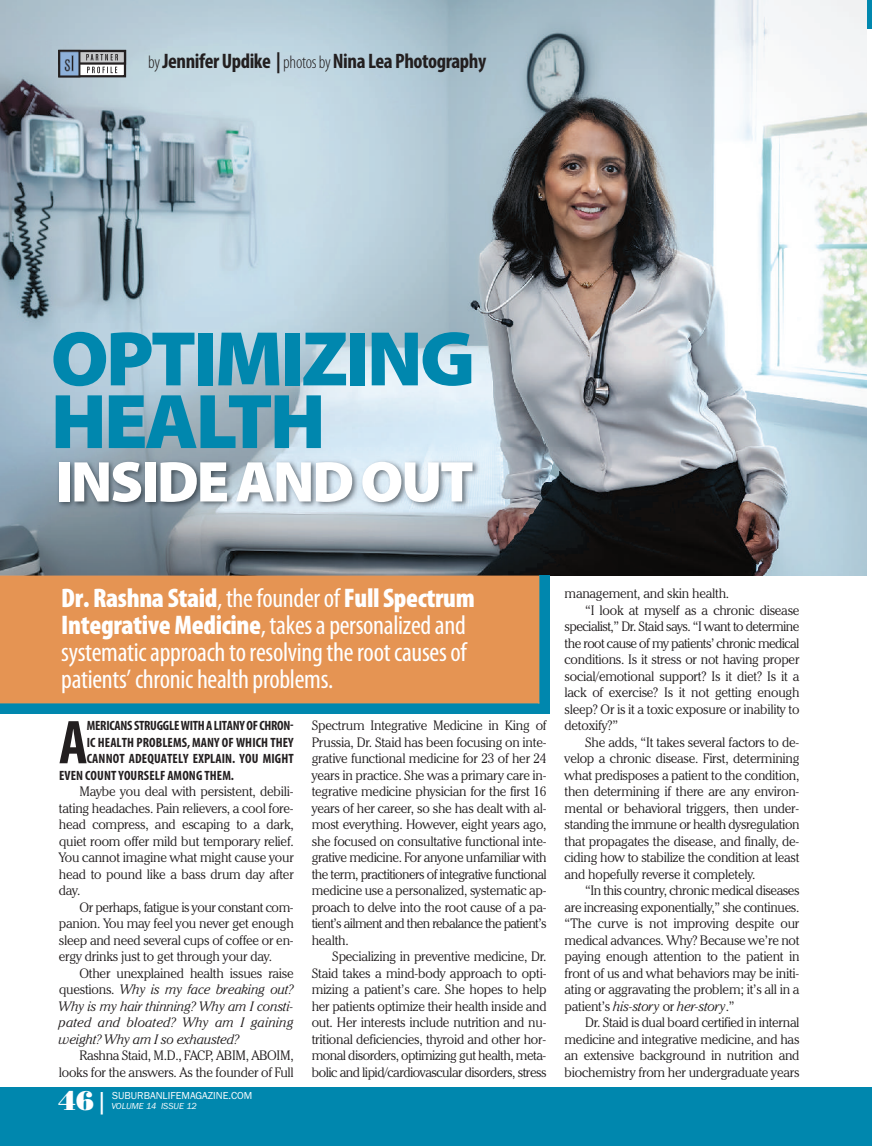
<style>
.page{position:relative;width:872px;height:1146px;background:#fff}
.page>*{position:absolute;margin:0;border:0;box-sizing:border-box;transform-origin:0 0}
.t1{font:900 78.15px/62.7px "Myriad Pro";letter-spacing:-.035em;color:#0087ae}
.t2{font:700 condensed 62.4px "Myriad Pro";color:#231f20}
.t3{font:900 57.9px "Myriad Pro";letter-spacing:-.035em;color:#fff}
.t4{font:condensed 27px/27px "Myriad Pro";letter-spacing:-.01em;color:#fff}
.t5{font:27px "Bodoni Poster";color:#fff}
.t6{font:700 condensed 21px "Myriad Pro";letter-spacing:-.02em;color:#231f20}
.t7{font:300 13.5px/16.5px "Cheltenham IT Cby BT";letter-spacing:-.015em;color:#231f20;text-align:justify}
.t8{font:italic 300 13.5px/16.5px "Cheltenham IT Cby BT";letter-spacing:-.015em;color:#231f20;text-align:justify}
.t9{font:700 condensed 13.5px "Myriad Pro";letter-spacing:.005em;color:#231f20}
.t10{font:300 13.5px "Cheltenham IT Cby BT";letter-spacing:-.035em;color:#231f20}
.t11{font:300 13.5px "Cheltenham IT Cby BT";letter-spacing:-.04em;color:#231f20}
.t12{font:700 condensed 13.5px "Myriad Pro";letter-spacing:-.02em;color:#231f20}
.t13{font:10.5px "Franklin Gothic";color:#fff}
.t14{font:italic 9px "Franklin Gothic";color:#fff}
.s1{font-weight:300;font-size:18px}
.s2{font-weight:900}
.s3{font-style:normal}
.s4{font-family:"Franklin Gothic"}
</style>
<div class="page">
<svg style="left:866px;top:3px;width:6px;height:25px"></svg>
<img style="left:0;top:0;width:866px;height:576px">
<div style="left:0;top:703px;width:549px;height:11px;background:#0087ae"></div>
<div style="left:0;top:575px;width:549px;height:129px;background:#e59453"></div>
<div style="left:0;top:1087px;width:872px;height:59px;background:#0087ae"></div>
<svg style="left:80px;top:65px;width:43px;height:9px"></svg>
<div style="left:58px;top:50px;width:68px;height:27px;border:2px solid #231f20"></div>
<div style="left:59px;top:51px;width:66px;height:13px;background:#c7c8ca"></div>
<div style="left:58px;top:50px;width:68px;height:15px;border:2px solid #231f20"></div>
<div style="left:58px;top:50px;width:22px;height:27px;border:2px solid #231f20"></div>
<svg style="left:60px;top:52px;width:19px;height:24px"></svg>
<svg style="left:87px;top:67px;width:30px;height:6px"></svg>
<svg style="left:86px;top:54px;width:32px;height:6px"></svg>
<img style="left:46px;top:448px;width:523px;height:96px">
<img style="left:56px;top:448px;width:141px;height:1px">
<img style="left:200px;top:448px;width:35px;height:1px">
<img style="left:242px;top:448px;width:79px;height:1px">
<svg style="left:866px;top:0;width:6px;height:3px"></svg>
<h3 class="t6" style="left:148px;top:53px;width:339px"><span class="s1">by</span>Jennifer Updike | <span class="s1">photos by</span>Nina Lea Photography</h3>
<h1 class="t1" style="left:51px;top:334px;width:426px">OPTIMIZING<br>HEALTH</h1>
<h3 class="t3" style="left:55px;top:460px;width:420px">INSIDE AND OUT</h3>
<h3 class="t4" style="left:61px;top:586px;width:415px"><span class="s2">Dr. Rashna Staid</span>, the founder of <span class="s2">Full Spectrum Integrative Medicine</span>, takes a personalized and systematic approach to resolving the root causes of patients’ chronic health problems.</h3>
<h2 class="t2" style="left:59px;top:720px;width:30px">A</h2>
<p class="t12" style="left:87px;top:721px;width:208px">MERICANS STRUGGLE WITH A LITANY OF CHRON-</p>
<p class="t9" style="left:87px;top:737px;width:208px">IC HEALTH PROBLEMS, MANY OF WHICH THEY</p>
<p class="t9" style="left:87px;top:754px;width:208px">CANNOT ADEQUATELY EXPLAIN. YOU MIGHT</p>
<p class="t9" style="left:59px;top:770px;width:176px">EVEN COUNT YOURSELF AMONG THEM.</p>
<p class="t7" style="left:59px;top:785px;width:236px;text-indent:21px">Maybe you deal with persistent, debili&shy;tating headaches. Pain relievers, a cool fore&shy;head compress, and escaping to a dark, quiet room offer mild but temporary relief.<br>You cannot imagine what might cause your head to pound like a bass drum day after day.</p>
<p class="t7" style="left:59px;top:900px;width:236px;text-indent:21px">Or perhaps, fatigue is your constant com&shy;panion. You may feel you never get enough sleep and need several cups of coffee or en&shy;ergy drinks just to get through your day.</p>
<p class="t8" style="left:59px;top:966px;width:236px;text-indent:21px"><span class="s3">Other unexplained health issues raise questions.</span> Why is my face breaking out?<br>Why is my hair thinning? Why am I consti&shy;pated and bloated? Why am I gaining weight? Why am I so exhausted?</p>
<p class="t7" style="left:59px;top:1049px;width:236px;text-align:right">Rashna Staid, M.D., FACP, ABIM, ABOIM, looks for the answers. As the founder of Full</p>
<h3 class="t5" style="left:58px;top:1085px;width:52px">46<span class="s4">|</span></h3>
<p class="t13" style="left:112px;top:1089px;width:142px">SUBURBANLIFEMAGAZINE.COM</p>
<p class="t14" style="left:111px;top:1101px;width:87px">VOLUME 14 ISSUE 12</p>
<p class="t7" style="left:312px;top:719px;width:236px">Spectrum Integrative Medicine in King of Prussia, Dr. Staid has been focusing on inte&shy;grative functional medicine for 23 of her 24 years in practice. She was a primary care in&shy;tegrative medicine physician for the first 16 years of her career, so she has dealt with al&shy;most everything. However, eight years ago, she focused on consultative functional inte&shy;grative medicine. For anyone unfamiliar with the term, practitioners of integrative functional medicine use a personalized, systematic ap&shy;proach to delve into the root cause of a pa&shy;tient’s ailment and then rebalance the patient’s health.</p>
<p class="t7" style="left:312px;top:950px;width:236px;text-indent:21px">Specializing in preventive medicine, Dr.<br>Staid takes a mind-body approach to opti&shy;mizing a patient’s care. She hopes to help her patients optimize their health inside and out. Her interests include nutrition and nu&shy;tritional deficiencies, thyroid and other hor&shy;monal disorders, optimizing gut health, meta&shy;bolic and lipid/cardiovascular disorders, stress</p>
<p class="t7" style="left:564px;top:587px;width:166px">management, and skin health.</p>
<p class="t7" style="left:585px;top:603px;width:216px">“I look at myself as a chronic disease</p>
<p class="t10" style="left:564px;top:622px;width:236px">specialist,” Dr. Staid says. “I want to determine</p>
<p class="t11" style="left:564px;top:638px;width:236px">the root cause of my patients’ chronic medical</p>
<p class="t7" style="left:564px;top:653px;width:236px">conditions. Is it stress or not having proper</p>
<p class="t7" style="left:564px;top:669px;width:236px">social/emotional support? Is it diet? Is it a</p>
<p class="t7" style="left:564px;top:686px;width:236px">lack of exercise? Is it not getting enough</p>
<p class="t7" style="left:564px;top:702px;width:236px">sleep? Or is it a toxic exposure or inability to</p>
<p class="t7" style="left:564px;top:719px;width:55px">detoxify?”</p>
<p class="t7" style="left:585px;top:735px;width:216px">She adds, “It takes several factors to de-</p>
<p class="t7" style="left:564px;top:752px;width:236px">velop a chronic disease. First, determining</p>
<p class="t7" style="left:564px;top:768px;width:236px">what predisposes a patient to the condition,</p>
<p class="t7" style="left:564px;top:785px;width:236px">then determining if there are any environ-</p>
<p class="t7" style="left:564px;top:801px;width:236px">mental or behavioral triggers, then under-</p>
<p class="t7" style="left:564px;top:818px;width:236px">standing the immune or health dysregulation</p>
<p class="t7" style="left:564px;top:834px;width:236px">that propagates the disease, and finally, de-</p>
<p class="t7" style="left:564px;top:851px;width:236px">ciding how to stabilize the condition at least</p>
<p class="t7" style="left:564px;top:867px;width:192px">and hopefully reverse it completely.</p>
<p class="t7" style="left:585px;top:884px;width:216px">“In this country, chronic medical diseases</p>
<p class="t7" style="left:564px;top:900px;width:236px">are increasing exponentially,” she continues.</p>
<p class="t7" style="left:564px;top:917px;width:236px">“The curve is not improving despite our</p>
<p class="t7" style="left:564px;top:933px;width:236px">medical advances. Why? Because we’re not</p>
<p class="t7" style="left:564px;top:950px;width:236px">paying enough attention to the patient in</p>
<p class="t7" style="left:564px;top:966px;width:236px">front of us and what behaviors may be initi-</p>
<p class="t7" style="left:564px;top:983px;width:236px">ating or aggravating the problem; it’s all in a</p>
<p class="t8" style="left:564px;top:999px;width:171px"><span class="s3">patient’s</span> his-story <span class="s3">or</span> her-story<span class="s3">.”</span></p>
<p class="t7" style="left:585px;top:1016px;width:216px">Dr. Staid is dual board certified in internal</p>
<p class="t7" style="left:564px;top:1032px;width:236px">medicine and integrative medicine, and has</p>
<p class="t7" style="left:564px;top:1049px;width:236px">an extensive background in nutrition and</p>
<p class="t7" style="left:564px;top:1065px;width:236px">biochemistry from her undergraduate years</p>
</div>
